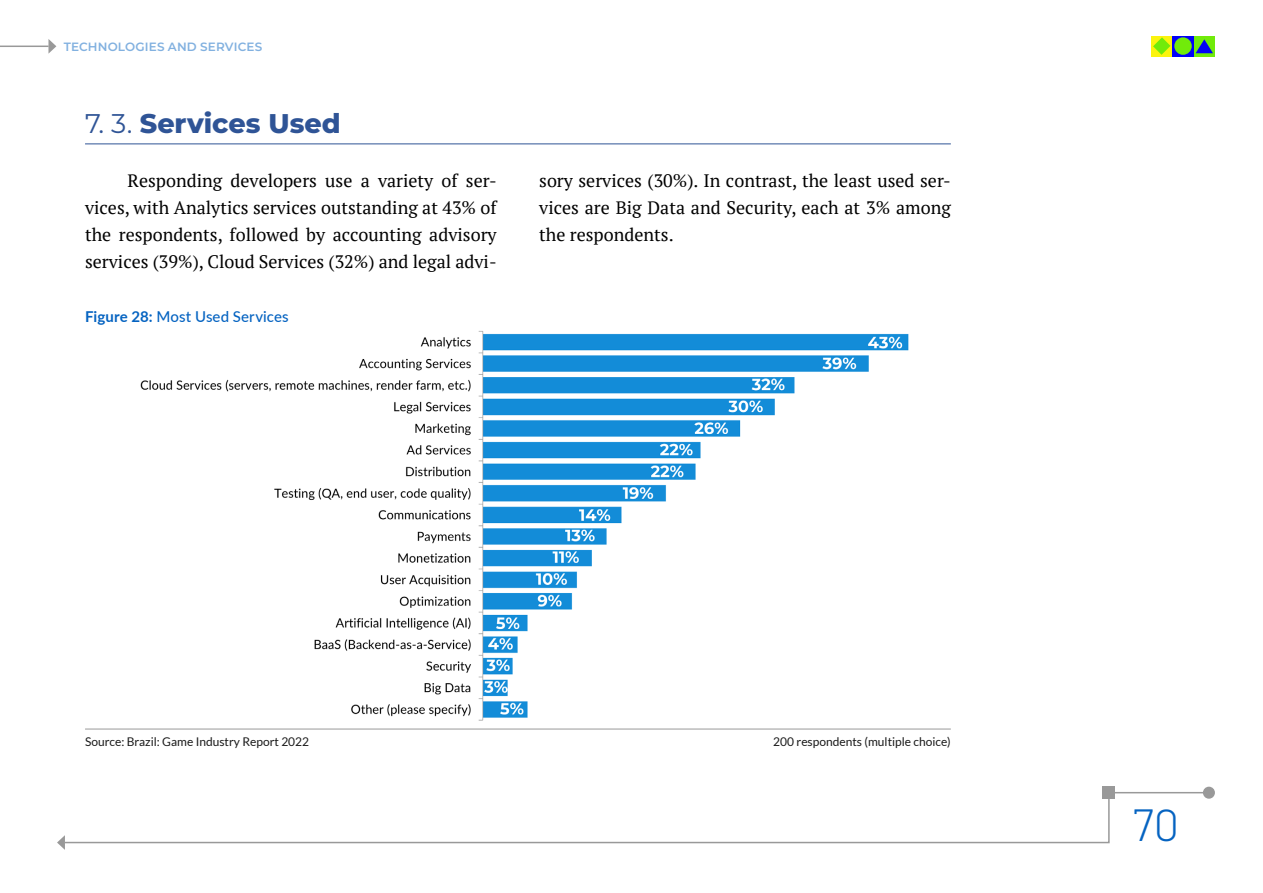
<style>
.page{position:relative;width:1263px;height:893px;background:#fff}
.page>*{position:absolute;margin:0;border:0;box-sizing:border-box;transform-origin:0 0}
.t1{font:300 45px "Barlow";color:#0563c1}
.t2{font:800 27px "Montserrat";color:#2f5496}
.t3{font:18px/27px "PT Serif";color:#000;text-align:justify}
.FIGURAS{font:500 15px "Lato";letter-spacing:.005em;color:#0563c1}
.Fonte{font:12px "Lato";color:#1a1a1a}
.t4{font:600 12px "Montserrat";letter-spacing:.015em;color:#82b1e0}
.s1{font-weight:400}
.s2{font-weight:700}
</style>
<div class="page">
<hr style="left:85px;top:144px;width:866px;height:1px;background:#2f5496">
<hr style="left:85px;top:729px;width:866px;height:1px;background:#999">
<img style="left:140px;top:330px;width:769px;height:391px">
<svg style="left:65px;top:791px;width:1045px;height:53px"></svg>
<svg style="left:57px;top:835px;width:8px;height:15px"></svg>
<div style="left:1103px;top:787px;width:12px;height:12px;background:#999"></div>
<hr style="left:1108px;top:792px;width:101px;height:1px;background:#999">
<div style="left:1203px;top:787px;width:12px;height:12px;background:#999;border-radius:50%"></div>
<div style="left:1151px;top:36px;width:21px;height:21px;background:#fbf40e"></div>
<svg style="left:1194px;top:36px;width:21px;height:21px"></svg>
<div style="left:1172px;top:36px;width:22px;height:21px;background:#0200f9"></div>
<svg style="left:1153px;top:37px;width:17px;height:18px"></svg>
<div style="left:1174px;top:37px;width:18px;height:18px;background:#71eb0a;border-radius:50%"></div>
<svg style="left:1195px;top:39px;width:18px;height:14px"></svg>
<hr style="left:0;top:46px;width:49px;height:1px;background:#999">
<svg style="left:48px;top:39px;width:8px;height:15px"></svg>
<p class="t4" style="left:64px;top:39px;width:200px">TECH NOLOGI ES AND SERVICES</p>
<p class="t2" style="left:85px;top:105px;width:257px"><span class="s1">7. 3.</span> Services Used</p>
<p class="t3" style="left:85px;top:167px;width:413px;text-indent:43px">Responding developers use a variety of ser&shy;vices, with Analytics services outstanding at 43% of the respondents, followed by accounting advisory services (39%), Cloud Services (32%) and legal advi-</p>
<p class="t3" style="left:539px;top:167px;width:413px">sory services (30%). In contrast, the least used ser&shy;vices are Big Data and Security, each at 3% among the respondents.</p>
<p class="FIGURAS" style="left:85px;top:306px;width:205px"><span class="s2">Figure 28:</span> Most Used Services</p>
<p class="Fonte" style="left:85px;top:735px;width:226px">Source: Brazil: Game Industry Report 2022</p>
<p class="Fonte" style="left:773px;top:735px;width:179px">200 respondents (multiple choice)</p>
<h1 class="t1" style="left:1133px;top:793px;width:48px">70</h1>
</div>
